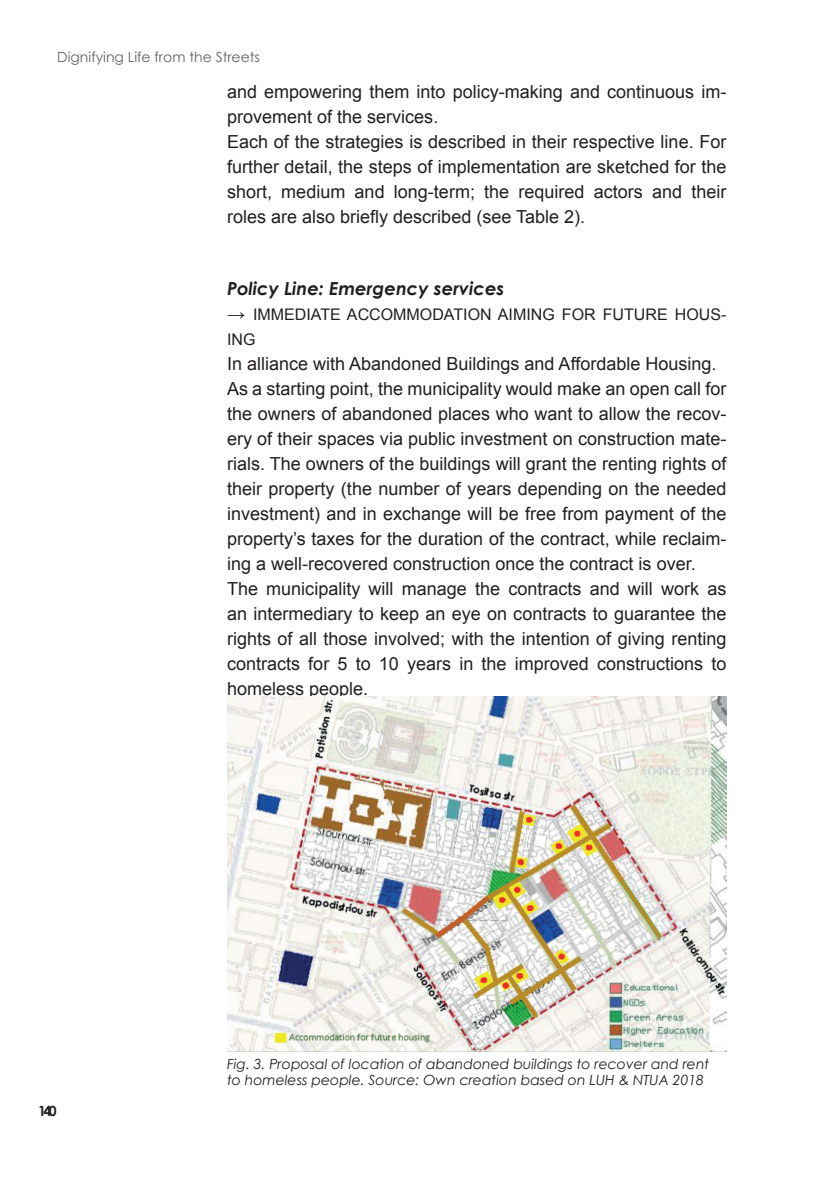
<style>
.page{position:relative;width:840px;height:1191px;background:#fff}
.page>*{position:absolute;margin:0;border:0;box-sizing:border-box;transform-origin:0 0}
.t1{font:18px/25px "Arial";color:#231f20}
.t2{font:italic 700 18px "Century Gothic";color:#231f20}
.t3{font:16px/25px "Arial";color:#231f20}
.t4{font:italic 14px/16.8px "Century Gothic";color:#231f20}
.t5{font:14px "Century Gothic";color:#636366}
.t6{font:700 14px "Century Gothic";color:#231f20}
.s1{font-size:18px}
</style>
<div class="page">
<img style="left:227px;top:696px;width:499px;height:356px">
<p class="t5" style="left:57px;top:47px;width:204px">Dignifying Life from the Streets</p>
<p class="t1" style="left:227px;top:80px;width:500px">and empowering them into policy-making and continuous im&shy;provement of the services.<br>Each of the strategies is described in their respective line. For further detail, the steps of implementation are sketched for the short, medium and long-term; the required actors and their roles are also briefly described (see Table 2).</p>
<p class="t2" style="left:227px;top:275px;width:279px">Policy Line: Emergency services</p>
<p class="t3" style="left:227px;top:302px;width:500px"><span class="s1">→</span> IMMEDIATE ACCOMMODATION AIMING FOR FUTURE HOUS-<br>ING</p>
<p class="t1" style="left:227px;top:351px;width:500px">In alliance with Abandoned Buildings and Affordable Housing.<br>As a starting point, the municipality would make an open call for the owners of abandoned places who want to allow the recov&shy;ery of their spaces via public investment on construction mate&shy;rials. The owners of the buildings will grant the renting rights of their property (the number of years depending on the needed investment) and in exchange will be free from payment of the property’s taxes for the duration of the contract, while reclaim&shy;ing a well-recovered construction once the contract is over.<br>The municipality will manage the contracts and will work as an intermediary to keep an eye on contracts to guarantee the rights of all those involved; with the intention of giving renting contracts for 5 to 10 years in the improved constructions to homeless people.</p>
<p class="t6" style="left:38px;top:1100px;width:20px">140</p>
<p class="t4" style="left:227px;top:1055px;width:483px">Fig. 3. Proposal of location of abandoned buildings to recover and rent to homeless people. Source: Own creation based on LUH &amp; NTUA 2018</p>
</div>
